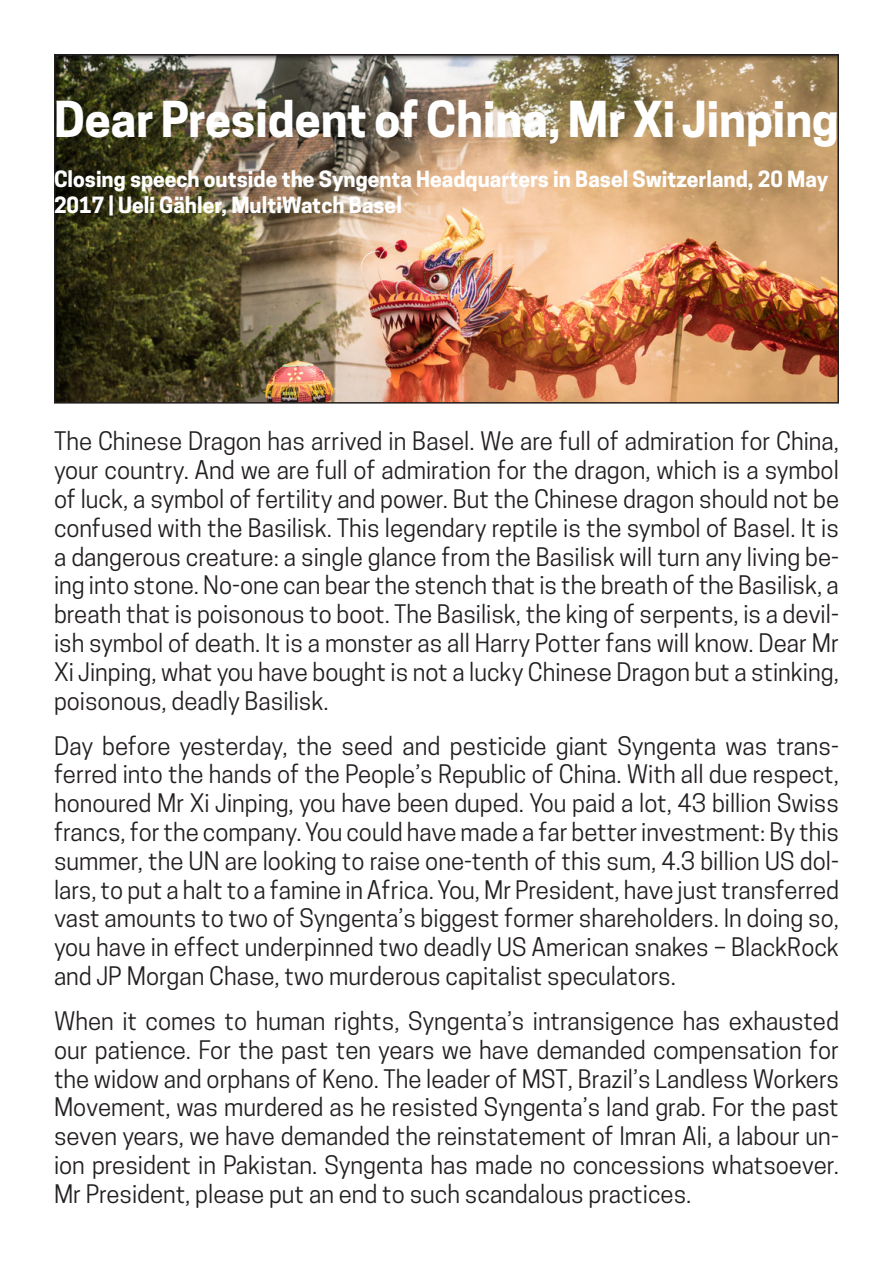
<style>
.page{position:relative;width:893px;height:1263px;background:#fff}
.page>*{position:absolute;margin:0;border:0;box-sizing:border-box;transform-origin:0 0}
.t1{font:700 46.5px "Cooper Hewitt";color:#fff}
.t2{font:24px/28.8px "Cooper Hewitt";color:#231f20;text-align:justify}
.t3{font:700 21px/25.2px "Cooper Hewitt";color:#fff}
</style>
<div class="page">
<div style="left:55px;top:55px;width:783px;height:348px;background:#231f20;opacity:.75"></div>
<div style="left:54px;top:54px;width:785px;height:350px;border:2px solid #231f20"></div>
<p class="t1" style="left:54px;top:92px;width:786px">Dear President of China, Mr Xi Jinping</p>
<p class="t3" style="left:54px;top:167px;width:776px">Closing speech outside the Syngenta Headquarters in Basel Switzerland, 20 May<br>2017 | Ueli Gähler, MultiWatch Basel</p>
<p class="t2" style="left:54px;top:427px;width:787px">The Chinese Dragon has arrived in Basel. We are full of admiration for China, your country. And we are full of admiration for the dragon, which is a symbol of luck, a symbol of fertility and power. But the Chinese dragon should not be confused with the Basilisk. This legendary reptile is the symbol of Basel. It is a dangerous creature: a single glance from the Basilisk will turn any living be&shy;ing into stone. No-one can bear the stench that is the breath of the Basilisk, a breath that is poisonous to boot. The Basilisk, the king of serpents, is a devil&shy;ish symbol of death. It is a monster as all Harry Potter fans will know. Dear Mr Xi Jinping, what you have bought is not a lucky Chinese Dragon but a stinking, poisonous, deadly Basilisk.</p>
<p class="t2" style="left:54px;top:731px;width:787px">Day before yesterday, the seed and pesticide giant Syngenta was trans&shy;ferred into the hands of the People’s Republic of China. With all due respect, honoured Mr Xi Jinping, you have been duped. You paid a lot, 43 billion Swiss francs, for the company. You could have made a far better investment: By this summer, the UN are looking to raise one-tenth of this sum, 4.3 billion US dol&shy;lars, to put a halt to a famine in Africa. You, Mr President, have just transferred vast amounts to two of Syngenta’s biggest former shareholders. In doing so, you have in effect underpinned two deadly US American snakes – BlackRock and JP Morgan Chase, two murderous capitalist speculators.</p>
<p class="t2" style="left:54px;top:1007px;width:787px">When it comes to human rights, Syngenta’s intransigence has exhausted our patience. For the past ten years we have demanded compensation for the widow and orphans of Keno. The leader of MST, Brazil’s Landless Workers Movement, was murdered as he resisted Syngenta’s land grab. For the past seven years, we have demanded the reinstatement of Imran Ali, a labour un&shy;ion president in Pakistan. Syngenta has made no concessions whatsoever.<br>Mr President, please put an end to such scandalous practices.</p>
</div>
